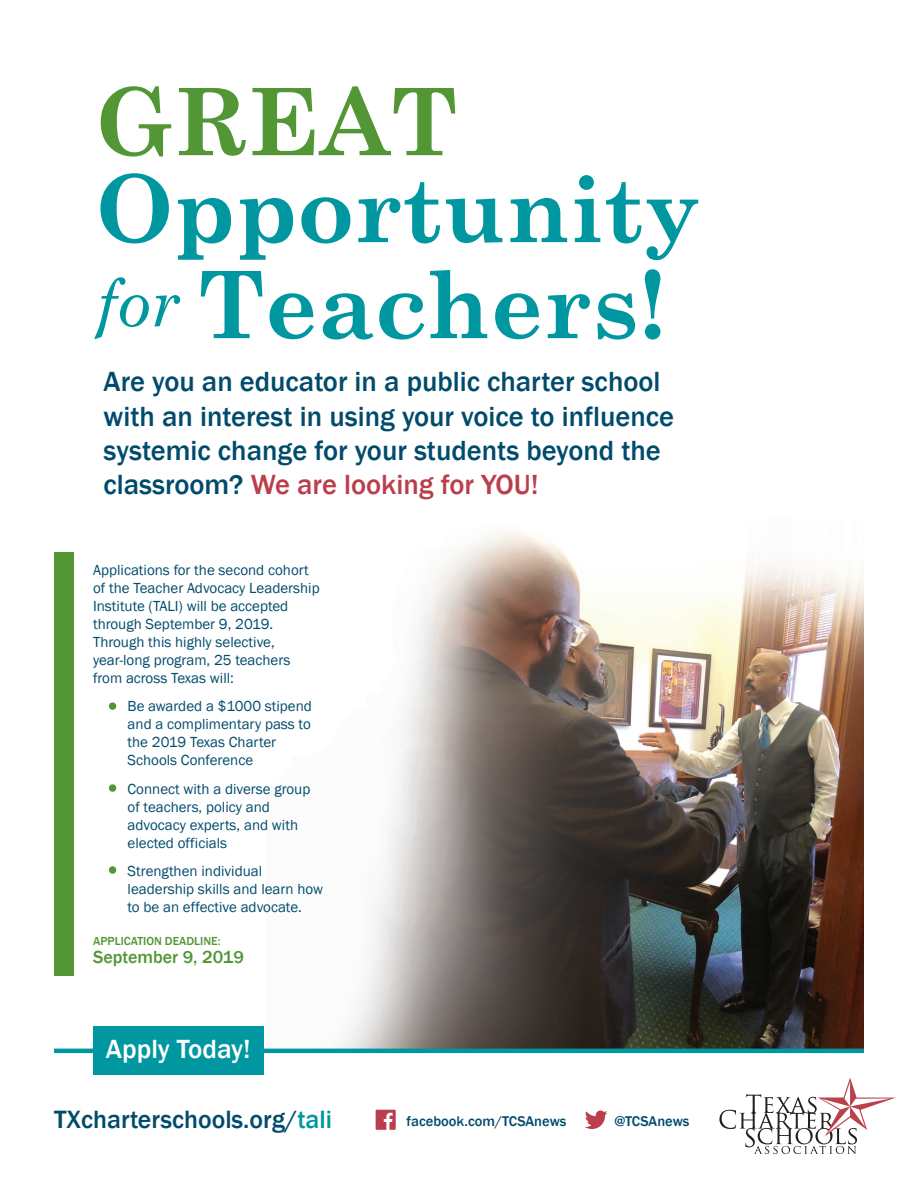
<style>
.page{position:relative;width:918px;height:1188px;background:#fff}
.page>*{position:absolute;margin:0;border:0;box-sizing:border-box;transform-origin:0 0}
.t1{font:700 93px/96px "Century Schoolbook";color:#0097a0}
.t2{font:700 93px "Century Schoolbook";color:#529635}
.t3{font:500 28.5px/34.2px "Franklin Gothic";color:#004b6c}
.t4{font:500 27px "Franklin Gothic";color:#fff}
.t5{font:500 25.8px "Franklin Gothic";color:#004b6c}
.t6{font:500 18px "Franklin Gothic";color:#529635}
.t7{font:15px/18px "Franklin Gothic";color:#004b6c}
.t8{font:500 14.55px "Franklin Gothic";color:#004b6c}
.t9{font:500 12px "Franklin Gothic";color:#529635}
.s1{font-weight:400;font-style:italic;font-size:66px}
.s2{color:#ba3e4b}
.s3{color:#0097a0}
</style>
<div class="page">
<img style="left:116px;top:530px;width:748px;height:519px">
<svg style="left:719px;top:1078px;width:177px;height:76px"></svg>
<div style="left:54px;top:553px;width:20px;height:423px;background:#529635"></div>
<div style="left:109px;top:702px;width:7px;height:8px;background:#529635;border-radius:50%"></div>
<div style="left:109px;top:784px;width:7px;height:8px;background:#529635;border-radius:50%"></div>
<div style="left:109px;top:866px;width:7px;height:8px;background:#529635;border-radius:50%"></div>
<svg style="left:376px;top:1110px;width:20px;height:20px"></svg>
<svg style="left:585px;top:1111px;width:22px;height:18px"></svg>
<hr style="left:54px;top:1049px;width:810px;height:4px;background:#0097a0">
<div style="left:93px;top:1026px;width:170px;height:49px;background:#0097a0"></div>
<h1 class="t2" style="left:96px;top:65px;width:363px">GREAT</h1>
<h1 class="t1" style="left:96px;top:160px;width:606px">Opportunity <span class="s1">for</span> Teachers!</h1>
<h2 class="t3" style="left:104px;top:365px;width:572px">Are you an educator in a public charter school with an interest in using your voice to influence systemic change for your students beyond the classroom? <span class="s2">We are looking for YOU!</span></h2>
<p class="t7" style="left:93px;top:561px;width:228px">Applications for the second cohort of the Teacher Advocacy Leadership<br>Institute (TALI) will be accepted through September 9, 2019.<br>Through this highly selective, year-long program, 25 teachers from across Texas will:</p>
<p class="t7" style="left:128px;top:697px;width:186px">Be awarded a $1000 stipend and a complimentary pass to the 2019 Texas Charter<br>Schools Conference</p>
<p class="t7" style="left:128px;top:780px;width:184px">Connect with a diverse group of teachers, policy and advocacy experts, and with elected officials</p>
<p class="t7" style="left:128px;top:862px;width:197px">Strengthen individual leadership skills and learn how to be an effective advocate.</p>
<p class="t9" style="left:93px;top:933px;width:129px">APPLICATION DEADLINE:</p>
<p class="t6" style="left:93px;top:946px;width:152px">September 9, 2019</p>
<h3 class="t4" style="left:106px;top:1032px;width:146px">Apply Today!</h3>
<h3 class="t5" style="left:54px;top:1103px;width:280px">TXcharterschools.org/<span class="s3">tali</span></h3>
<p class="t8" style="left:407px;top:1112px;width:161px">facebook.com/TCSAnews</p>
<p class="t8" style="left:615px;top:1112px;width:76px">@TCSAnews</p>
</div>
